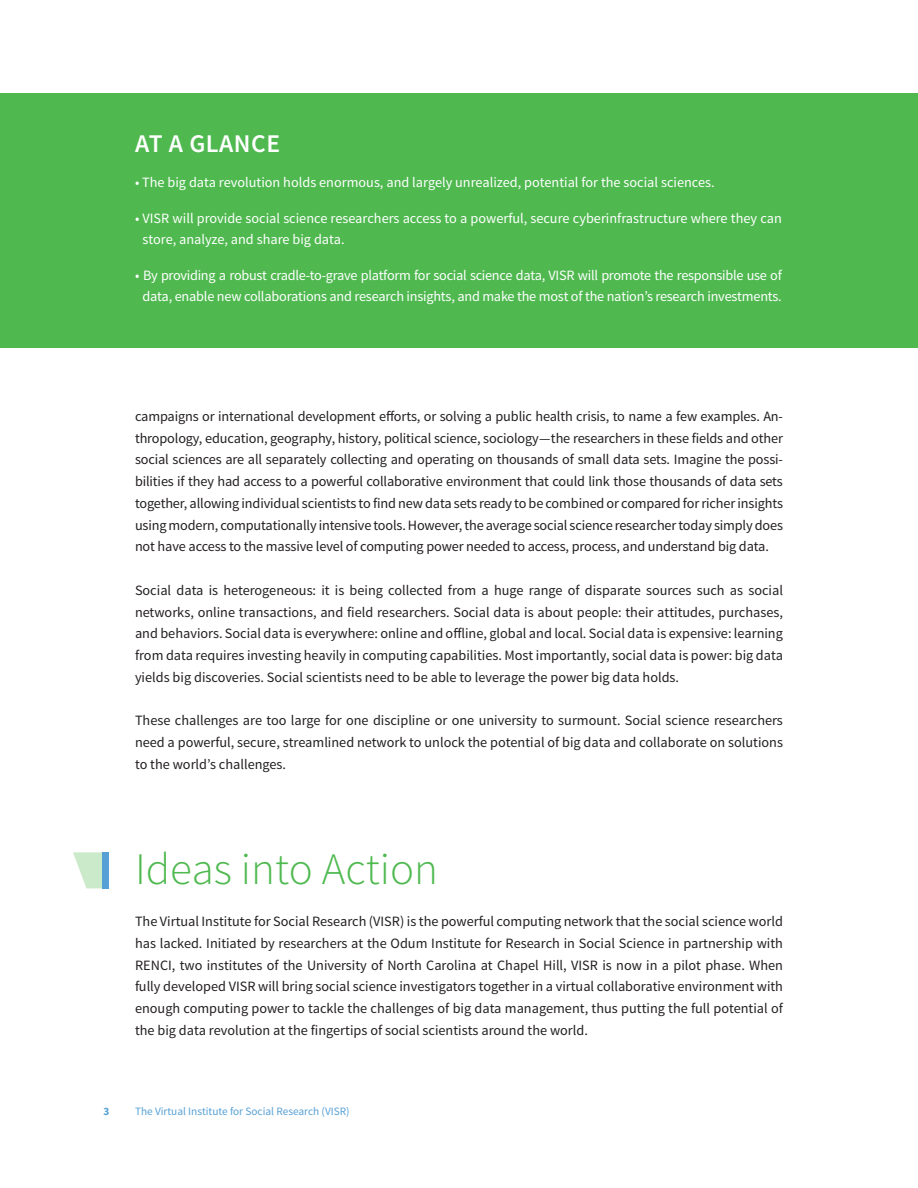
<style>
.page{position:relative;width:918px;height:1188px;background:#fff}
.page>*{position:absolute;margin:0;border:0;box-sizing:border-box;transform-origin:0 0}
.t1{font:300 45px "Source Sans Pro";color:#4fb950}
.t2{font:600 25.5px "Source Sans Pro";letter-spacing:.02em;color:#fff}
.t3{font:14.25px/21.8px "Source Sans Pro";color:#231f20;text-align:justify}
.t4{font:14.25px/21.8px "Source Sans Pro";letter-spacing:-.015em;color:#fff}
.t5{font:11.25px "Source Sans Pro";color:#56a0d5}
.t6{font:700 11.25px "Source Sans Pro";color:#56a0d5}
</style>
<div class="page">
<div style="left:0;top:93px;width:918px;height:255px;background:#4fb950"></div>
<svg style="left:73px;top:852px;width:30px;height:36px"></svg>
<div style="left:103px;top:852px;width:6px;height:36px;background:#56a0d5"></div>
<p class="t2" style="left:135px;top:128px;width:147px">AT A GLANCE</p>
<p class="t4" style="left:135px;top:172px;width:581px">• The big data revolution holds enormous, and largely unrealized, potential for the social sciences.</p>
<p class="t4" style="left:142px;top:207px;width:641px;text-indent:-8px">• VISR will provide social science researchers access to a powerful, secure cyberinfrastructure where they can store, analyze, and share big data.</p>
<p class="t4" style="left:135px;top:264px;width:648px;text-align:center">• By providing a robust cradle-to-grave platform for social science data, VISR will promote the responsible use of data, enable new collaborations and research insights, and make the most of the nation’s research investments.</p>
<p class="t3" style="left:135px;top:406px;width:650px">campaigns or international development efforts, or solving a public health crisis, to name a few examples. An&shy;thropology, education, geography, history, political science, sociology—the researchers in these fields and other social sciences are all separately collecting and operating on thousands of small data sets. Imagine the possi&shy;bilities if they had access to a powerful collaborative environment that could link those thousands of data sets together, allowing individual scientists to find new data sets ready to be combined or compared for richer insights using modern, computationally intensive tools. However, the average social science researcher today simply does not have access to the massive level of computing power needed to access, process, and understand big data.</p>
<p class="t3" style="left:135px;top:580px;width:650px">Social data is heterogeneous: it is being collected from a huge range of disparate sources such as social networks, online transactions, and field researchers. Social data is about people: their attitudes, purchases, and behaviors. Social data is everywhere: online and offline, global and local. Social data is expensive: learning from data requires investing heavily in computing capabilities. Most importantly, social data is power: big data yields big discoveries. Social scientists need to be able to leverage the power big data holds.</p>
<p class="t3" style="left:135px;top:710px;width:650px">These challenges are too large for one discipline or one university to surmount. Social science researchers need a powerful, secure, streamlined network to unlock the potential of big data and collaborate on solutions to the world’s challenges.</p>
<p class="t1" style="left:135px;top:842px;width:305px">Ideas into Action</p>
<p class="t3" style="left:135px;top:911px;width:650px">The Virtual Institute for Social Research (VISR) is the powerful computing network that the social science world has lacked. Initiated by researchers at the Odum Institute for Research in Social Science in partnership with RENCI, two institutes of the University of North Carolina at Chapel Hill, VISR is now in a pilot phase. When fully developed VISR will bring social science investigators together in a virtual collaborative environment with enough computing power to tackle the challenges of big data management, thus putting the full potential of the big data revolution at the fingertips of social scientists around the world.</p>
<p class="t6" style="left:104px;top:1104px;width:7px">3</p>
<p class="t5" style="left:135px;top:1105px;width:216px">The Virtual Institute for Social Research (VISR)</p>
</div>
